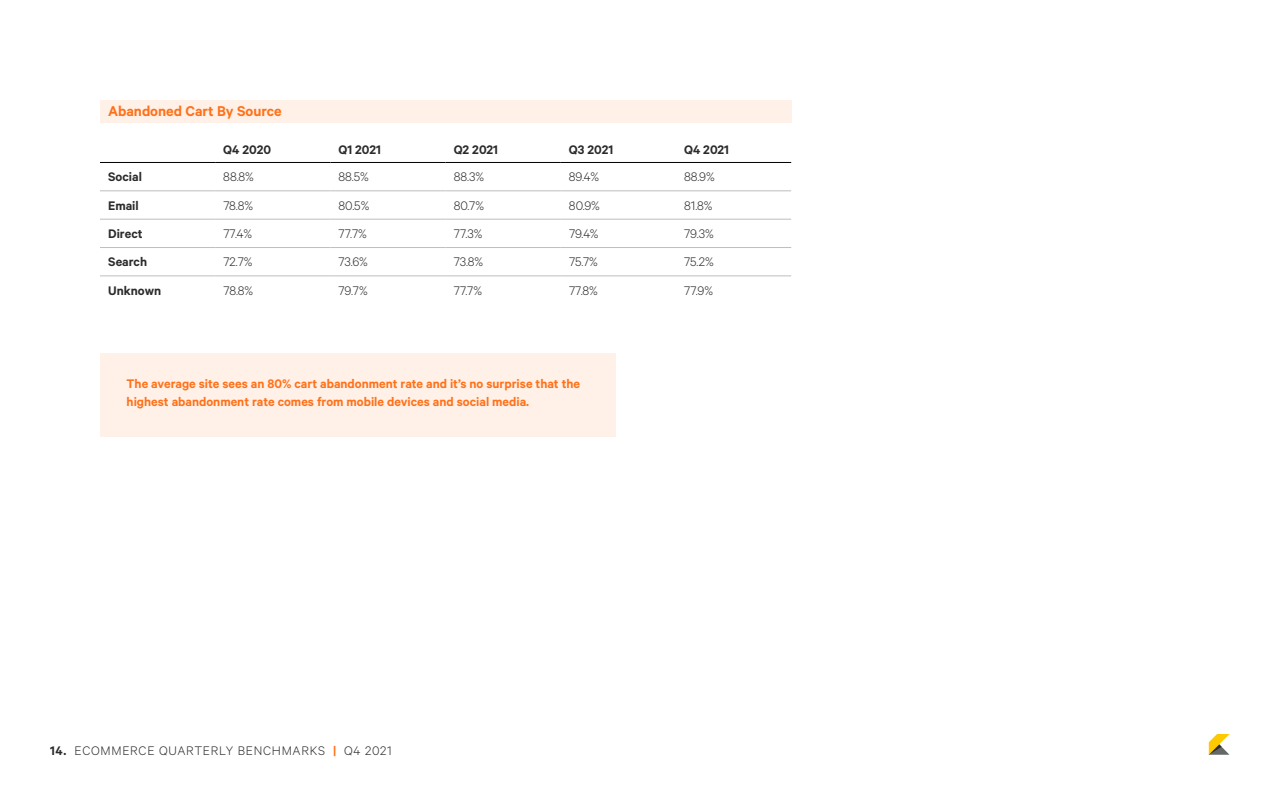
<style>
.page{position:relative;width:1280px;height:800px;background:#fff}
.page>*{position:absolute;margin:0;border:0;box-sizing:border-box;transform-origin:0 0}
.t1{font:600 16px "Calibre";color:#ff7119}
.t2{font:300 14px "Calibre";letter-spacing:.035em;color:#2b2b2b}
.t3{font:600 14px/18px "Calibre";color:#ff7119}
.t4{font:600 14px "Calibre";color:#2b2b2b}
.s1{font-weight:600}
.s2{font-weight:600;color:#ff7119}
</style>
<div class="page">
<svg style="left:1209px;top:734px;width:21px;height:21px"></svg>
<div style="left:100px;top:100px;width:691px;height:23px;background:#fff1e8"></div>
<hr style="left:100px;top:191px;width:115px;height:1px;background:#bcbec0">
<hr style="left:215px;top:191px;width:115px;height:1px;background:#bcbec0">
<hr style="left:330px;top:191px;width:116px;height:1px;background:#bcbec0">
<hr style="left:446px;top:191px;width:115px;height:1px;background:#bcbec0">
<hr style="left:561px;top:191px;width:115px;height:1px;background:#bcbec0">
<hr style="left:676px;top:191px;width:115px;height:1px;background:#bcbec0">
<hr style="left:100px;top:219px;width:115px;height:1px;background:#bcbec0">
<hr style="left:215px;top:219px;width:115px;height:1px;background:#bcbec0">
<hr style="left:330px;top:219px;width:116px;height:1px;background:#bcbec0">
<hr style="left:446px;top:219px;width:115px;height:1px;background:#bcbec0">
<hr style="left:561px;top:219px;width:115px;height:1px;background:#bcbec0">
<hr style="left:676px;top:219px;width:115px;height:1px;background:#bcbec0">
<hr style="left:100px;top:247px;width:115px;height:1px;background:#bcbec0">
<hr style="left:215px;top:247px;width:115px;height:1px;background:#bcbec0">
<hr style="left:330px;top:247px;width:116px;height:1px;background:#bcbec0">
<hr style="left:446px;top:247px;width:115px;height:1px;background:#bcbec0">
<hr style="left:561px;top:247px;width:115px;height:1px;background:#bcbec0">
<hr style="left:676px;top:247px;width:115px;height:1px;background:#bcbec0">
<hr style="left:100px;top:276px;width:115px;height:1px;background:#bcbec0">
<hr style="left:215px;top:276px;width:115px;height:1px;background:#bcbec0">
<hr style="left:330px;top:276px;width:116px;height:1px;background:#bcbec0">
<hr style="left:446px;top:276px;width:115px;height:1px;background:#bcbec0">
<hr style="left:561px;top:276px;width:115px;height:1px;background:#bcbec0">
<hr style="left:676px;top:276px;width:115px;height:1px;background:#bcbec0">
<hr style="left:215px;top:162px;width:115px;height:1px;background:#000">
<hr style="left:330px;top:162px;width:116px;height:1px;background:#000">
<hr style="left:446px;top:162px;width:115px;height:1px;background:#000">
<hr style="left:561px;top:162px;width:115px;height:1px;background:#000">
<hr style="left:676px;top:162px;width:115px;height:1px;background:#000">
<hr style="left:100px;top:162px;width:115px;height:1px;background:#000">
<div style="left:100px;top:353px;width:516px;height:83px;background:#fff1e8"></div>
<p class="t1" style="left:108px;top:101px;width:175px">Abandoned Cart By Source</p>
<p class="t4" style="left:223px;top:142px;width:49px">Q4 2020</p>
<p class="t4" style="left:339px;top:142px;width:44px">Q1 2021</p>
<p class="t4" style="left:454px;top:142px;width:46px">Q2 2021</p>
<p class="t4" style="left:569px;top:142px;width:46px">Q3 2021</p>
<p class="t4" style="left:684px;top:142px;width:47px">Q4 2021</p>
<p class="t4" style="left:108px;top:169px;width:35px">Social</p>
<p class="t2" style="left:223px;top:169px;width:32px">88.8%</p>
<p class="t2" style="left:339px;top:169px;width:32px">88.5%</p>
<p class="t2" style="left:454px;top:169px;width:32px">88.3%</p>
<p class="t2" style="left:569px;top:169px;width:32px">89.4%</p>
<p class="t2" style="left:684px;top:169px;width:32px">88.9%</p>
<p class="t4" style="left:108px;top:197px;width:32px">Email</p>
<p class="t2" style="left:223px;top:197px;width:31px">78.8%</p>
<p class="t2" style="left:339px;top:197px;width:32px">80.5%</p>
<p class="t2" style="left:454px;top:197px;width:32px">80.7%</p>
<p class="t2" style="left:569px;top:197px;width:32px">80.9%</p>
<p class="t2" style="left:684px;top:197px;width:30px">81.8%</p>
<p class="t4" style="left:108px;top:225px;width:36px">Direct</p>
<p class="t2" style="left:223px;top:225px;width:30px">77.4%</p>
<p class="t2" style="left:339px;top:225px;width:30px">77.7%</p>
<p class="t2" style="left:454px;top:225px;width:30px">77.3%</p>
<p class="t2" style="left:569px;top:225px;width:31px">79.4%</p>
<p class="t2" style="left:684px;top:225px;width:31px">79.3%</p>
<p class="t4" style="left:108px;top:254px;width:40px">Search</p>
<p class="t2" style="left:223px;top:254px;width:31px">72.7%</p>
<p class="t2" style="left:339px;top:254px;width:31px">73.6%</p>
<p class="t2" style="left:454px;top:254px;width:31px">73.8%</p>
<p class="t2" style="left:569px;top:254px;width:30px">75.7%</p>
<p class="t2" style="left:684px;top:254px;width:31px">75.2%</p>
<p class="t4" style="left:108px;top:282px;width:54px">Unknown</p>
<p class="t2" style="left:223px;top:282px;width:31px">78.8%</p>
<p class="t2" style="left:339px;top:282px;width:31px">79.7%</p>
<p class="t2" style="left:454px;top:282px;width:30px">77.7%</p>
<p class="t2" style="left:569px;top:282px;width:30px">77.8%</p>
<p class="t2" style="left:684px;top:282px;width:30px">77.9%</p>
<p class="t3" style="left:127px;top:375px;width:455px">The average site sees an 80% cart abandonment rate and it’s no surprise that the highest abandonment rate comes from mobile devices and social media.</p>
<p class="t2" style="left:50px;top:743px;width:343px"><span class="s1">14.</span> ECOMMERCE QUARTERLY BENCHMARKS <span class="s2">|</span> Q4 2021</p>
</div>
